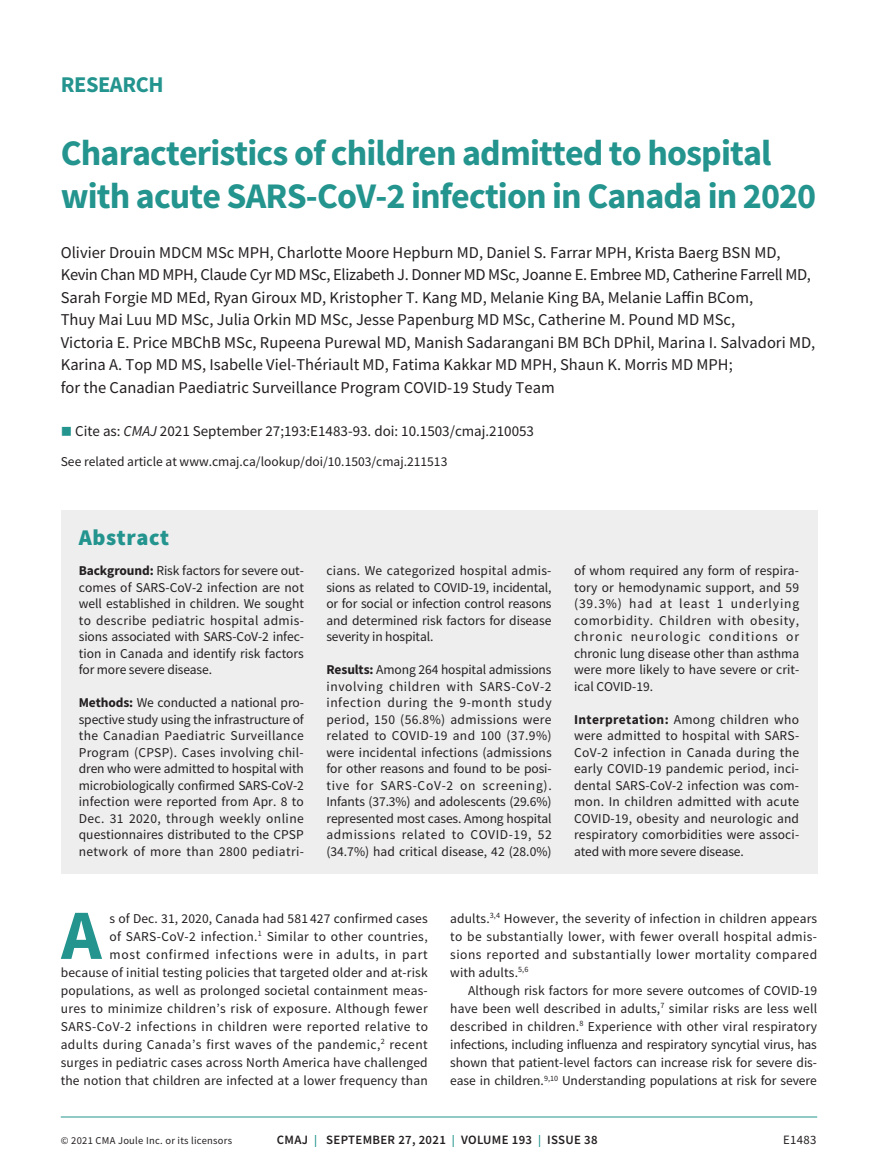
<style>
.page{position:relative;width:878px;height:1175px;background:#fff}
.page>*{position:absolute;margin:0;border:0;box-sizing:border-box;transform-origin:0 0}
.t1{font:700 70.65px "Source Sans Pro";color:#24948e}
.t2{font:700 36px/43.2px "Source Sans Pro";letter-spacing:-.025em;color:#24948e}
.t3{font:700 22.5px "Source Sans Pro";letter-spacing:-.02em;color:#24948e}
.t4{font:900 22.5px "Source Sans Pro";letter-spacing:.025em;color:#24948e}
.t5{font:16.5px/22.5px "Source Sans Pro";color:#231f20}
.t6{font:15px "Source Sans Pro";color:#231f20}
.t7{font:13.5px/16.5px "Source Sans Pro";letter-spacing:.01em;color:#231f20;text-align:justify}
.t8{font:600 12.75px "Source Sans Pro";letter-spacing:.025em;color:#231f20}
.t9{font:12.75px "Source Sans Pro";letter-spacing:.025em;color:#231f20}
.t10{font:10.5px "Source Sans Pro";letter-spacing:.025em;color:#231f20}
.s1{color:#24948e}
.s2{font-style:italic}
.s3{font-weight:700}
.s4{font-size:12px;color:#24948e}
</style>
<div class="page">
<hr style="left:61px;top:1116px;width:756px;height:1px;background:#24948e">
<div style="left:61px;top:510px;width:756px;height:364px;background:#eeeeef"></div>
<h3 class="t3" style="left:61px;top:69px;width:104px">RESEARCH</h3>
<h2 class="t2" style="left:61px;top:131px;width:757px">Characteristics of children admitted to hospital with acute SARS-CoV-2 infection in Canada in 2020</h2>
<p class="t5" style="left:61px;top:241px;width:756px">Olivier Drouin MDCM MSc MPH, Charlotte Moore Hepburn MD, Daniel S. Farrar MPH, Krista Baerg BSN MD, Kevin Chan MD MPH, Claude Cyr MD MSc, Elizabeth J. Donner MD MSc, Joanne E. Embree MD, Catherine Farrell MD, Sarah Forgie MD MEd, Ryan Giroux MD, Kristopher T. Kang MD, Melanie King BA, Melanie Laffin BCom,<br>Thuy Mai Luu MD MSc, Julia Orkin MD MSc, Jesse Papenburg MD MSc, Catherine M. Pound MD MSc,<br>Victoria E. Price MBChB MSc, Rupeena Purewal MD, Manish Sadarangani BM BCh DPhil, Marina I. Salvadori MD, Karina A. Top MD MS, Isabelle Viel-Thériault MD, Fatima Kakkar MD MPH, Shaun K. Morris MD MPH;<br>for the Canadian Paediatric Surveillance Program COVID-19 Study Team</p>
<p class="t6" style="left:61px;top:422px;width:474px"><span class="s1">■</span> Cite as: <span class="s2">CMAJ</span> 2021 September 27;193:E1483-93. doi: 10.1503/cmaj.210053</p>
<p class="t7" style="left:61px;top:453px;width:388px">See related article at www.cmaj.ca/lookup/doi/10.1503/cmaj.211513</p>
<h3 class="t4" style="left:79px;top:522px;width:92px">Abstract</h3>
<p class="t7" style="left:79px;top:562px;width:227px"><span class="s3">Background:</span> Risk factors for severe out&shy;comes of SARS-CoV-2 infection are not well established in children. We sought to describe pediatric hospital admis&shy;sions associated with SARS-CoV-2 infec&shy;tion in Canada and identify risk factors for more severe disease.</p>
<p class="t7" style="left:79px;top:694px;width:227px"><span class="s3">Methods:</span> We conducted a national pro&shy;spective study using the infrastructure of the Canadian Paediatric Surveillance Program (CPSP). Cases involving chil&shy;dren who were admitted to hospital with microbiologically confirmed SARS-CoV-2 infection were reported from Apr. 8 to Dec. 31 2020, through weekly online questionnaires distributed to the CPSP network of more than 2800 pediatri-</p>
<p class="t7" style="left:326px;top:562px;width:227px">cians. We categorized hospital admis&shy;sions as related to COVID-19, incidental, or for social or infection control reasons and determined risk factors for disease severity in hospital.</p>
<p class="t7" style="left:326px;top:661px;width:227px"><span class="s3">Results:</span> Among 264 hospital admissions involving children with SARS-CoV-2 infection during the 9-month study period, 150 (56.8%) admissions were related to COVID-19 and 100 (37.9%) were incidental infections (admissions for other reasons and found to be posi&shy;tive for SARS-CoV-2 on screening).<br>Infants (37.3%) and adolescents (29.6%) represented most cases. Among hospital admissions related to COVID-19, 52 (34.7%) had critical disease, 42 (28.0%)</p>
<p class="t7" style="left:574px;top:562px;width:227px">of whom required any form of respira&shy;tory or hemodynamic support, and 59 (39.3%) had at least 1 underlying comorbidity. Children with obesity, chronic neurologic conditions or chronic lung disease other than asthma were more likely to have severe or crit&shy;ical COVID-19.</p>
<p class="t7" style="left:574px;top:710px;width:227px"><span class="s3">Interpretation:</span> Among children who were admitted to hospital with SARS-CoV-2 infection in Canada during the early COVID-19 pandemic period, inci&shy;dental SARS-CoV-2 infection was com&shy;mon. In children admitted with acute COVID-19, obesity and neurologic and respiratory comorbidities were associ&shy;ated with more severe disease.</p>
<h1 class="t1" style="left:61px;top:887px;width:42px">A</h1>
<p class="t7" style="left:61px;top:909px;width:369px;line-height:18px;text-align:right">s of Dec. 31, 2020, Canada had 581 427 confirmed cases<br>of SARS-CoV-2 infection.<sup>1</sup> Similar to other countries,<br>most confirmed infections were in adults, in part because of initial testing policies that targeted older and at-risk populations, as well as prolonged societal containment meas&shy;ures to minimize children’s risk of exposure. Although fewer SARS-CoV-2 infections in children were reported relative to adults during Canada’s first waves of the pandemic,<sup>2</sup> recent surges in pediatric cases across North America have challenged the notion that children are infected at a lower frequency than</p>
<p class="t7" style="left:450px;top:909px;width:368px;line-height:18px">adults.<sup>3,4</sup> However, the severity of infection in children appears to be substantially lower, with fewer overall hospital admis&shy;sions reported and substantially lower mortality compared with adults.<sup>5,6</sup></p>
<p class="t7" style="left:450px;top:981px;width:368px;line-height:18px;text-indent:18px">Although risk factors for more severe outcomes of COVID-19 have been well described in adults,<sup>7</sup> similar risks are less well described in children.<sup>8</sup> Experience with other viral respiratory infections, including influenza and respiratory syncytial virus, has shown that patient-level factors can increase risk for severe dis&shy;ease in children.<sup>9,10</sup> Understanding populations at risk for severe</p>
<p class="t10" style="left:61px;top:1134px;width:173px">© 2021 CMA Joule Inc. or its licensors</p>
<p class="t8" style="left:277px;top:1131px;width:322px">CMAJ <span class="s4">|</span> SEPTEMBER 27, 2021 <span class="s4">|</span> VOLUME 193 <span class="s4">|</span> ISSUE 38</p>
<p class="t9" style="left:783px;top:1132px;width:35px">E1483</p>
</div>
